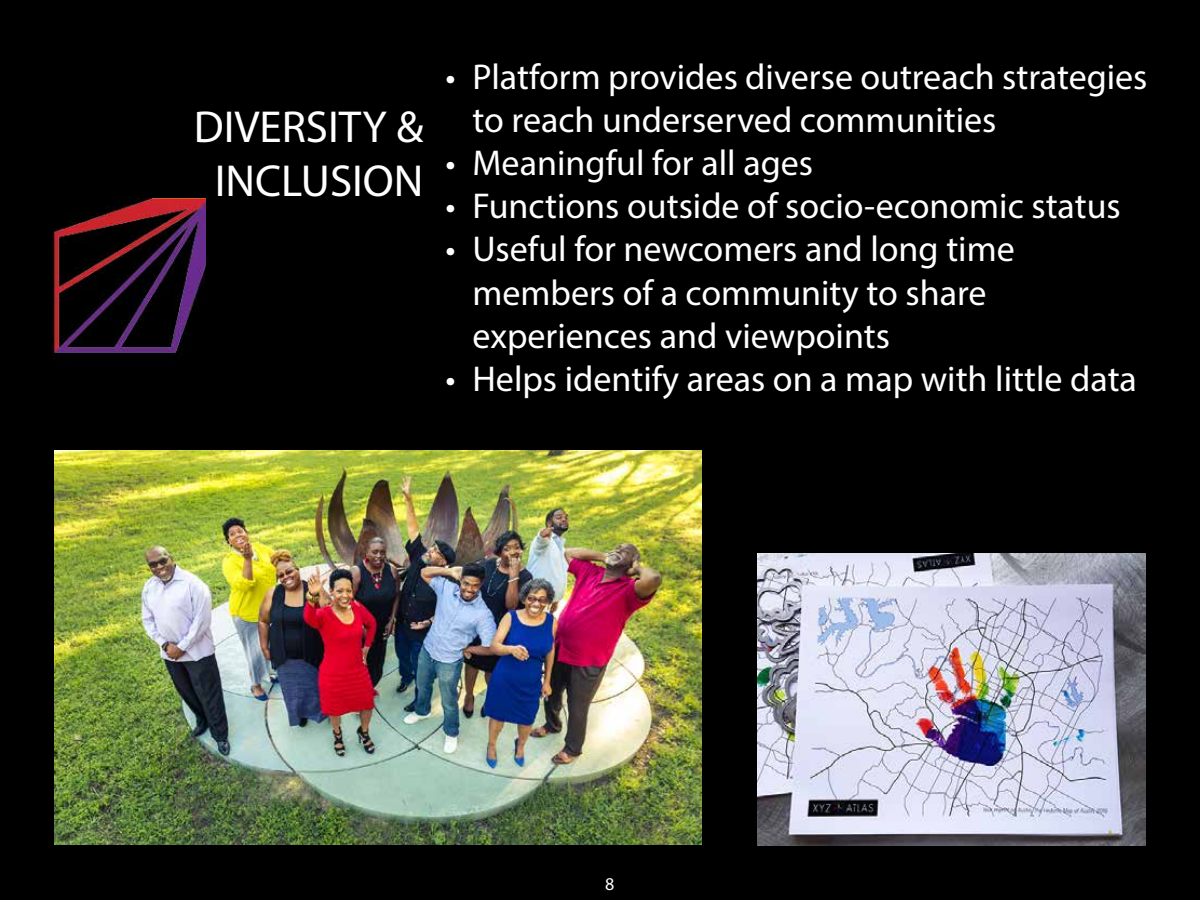
<style>
.page{position:relative;width:1200px;height:900px;background:#000}
.page>*{position:absolute;margin:0;border:0;box-sizing:border-box;transform-origin:0 0}
.t1{font:45px/54px "Myriad Pro";color:#fff;text-align:center}
.t2{font:36px/43.2px "Myriad Pro";color:#fff}
.t3{font:18px "Myriad Pro";color:#fff}
</style>
<div class="page">
<img style="left:52px;top:199px;width:154px;height:160px">
<img style="left:54px;top:451px;width:648px;height:394px">
<img style="left:757px;top:554px;width:389px;height:291px">
<p class="t1" style="left:194px;top:100px;width:231px">DIVERSITY &amp;<br>INCLUSION</p>
<p class="t2" style="left:472px;top:54px;width:676px;text-indent:-27px">• Platform provides diverse outreach strategies to reach underserved communities</p>
<p class="t2" style="left:446px;top:141px;width:369px">• Meaningful for all ages</p>
<p class="t2" style="left:446px;top:184px;width:677px">• Functions outside of socio-economic status</p>
<p class="t2" style="left:472px;top:227px;width:544px;text-indent:-27px">• Useful for newcomers and long time members of a community to share experiences and viewpoints</p>
<p class="t2" style="left:446px;top:357px;width:693px">• Helps identify areas on a map with little data</p>
<p class="t3" style="left:605px;top:873px;width:11px">8</p>
</div>
